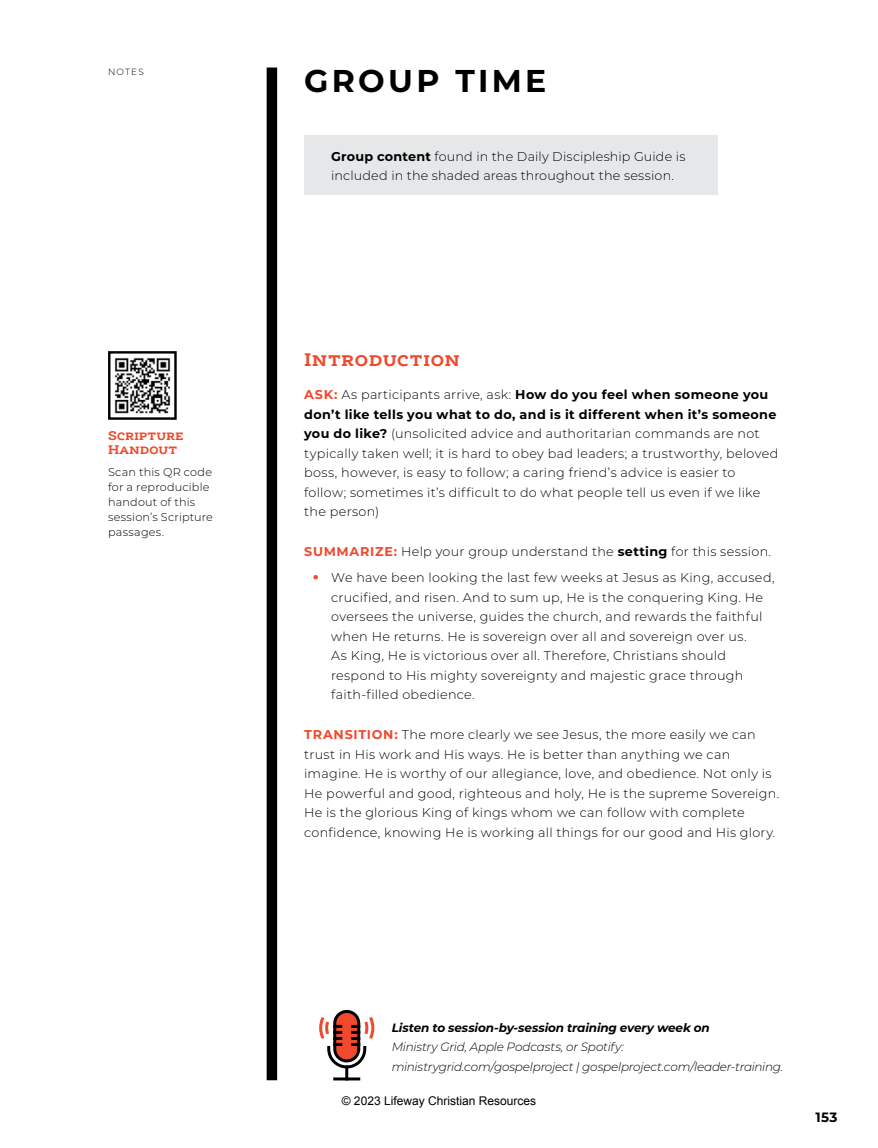
<style>
.page{position:relative;width:878px;height:1148px;background:#fff}
.page>*{position:absolute;margin:0;border:0;box-sizing:border-box;transform-origin:0 0}
.t1{font:700 31.5px "Montserrat";letter-spacing:.105em;color:#000}
.t2{font:700 19.5px "Ernestine Pro";letter-spacing:.005em;color:#f0492d}
.t3{font:700 13.5px/13.5px "Ernestine Pro";letter-spacing:-.01em;color:#f0492d}
.t4{font:700 13.5px "Montserrat";color:#000}
.t5{font:300 12.75px/19.5px "Montserrat";letter-spacing:.02em;color:#000}
.t6{font:italic 300 12px/19.5px "Montserrat";letter-spacing:-.015em;color:#000}
.t7{font:italic 700 12px "Montserrat";letter-spacing:-.01em;color:#000}
.t8{font:12px "Arial";color:#000}
.t9{font:300 11.25px/15px "Montserrat";letter-spacing:.015em;color:#000}
.t10{font:300 9px "Montserrat";letter-spacing:.125em;color:#000}
.s1{font-weight:700}
.s2{font-weight:700;color:#f0492d}
.s3{font-size:36px;color:#f0492d}
</style>
<div class="page">
<div style="left:267px;top:68px;width:10px;height:1012px;background:#000"></div>
<div style="left:304px;top:135px;width:413px;height:59px;background:#e6e7e8"></div>
<img style="left:114px;top:357px;width:57px;height:57px">
<div style="left:108px;top:351px;width:69px;height:69px;border:2px solid #000"></div>
<svg style="left:335px;top:1011px;width:24px;height:49px"></svg>
<div style="left:333px;top:1010px;width:27px;height:52px;border:3px solid #000;border-radius:12px"></div>
<hr style="left:335px;top:1077px;width:24px;height:3px;background:#000">
<svg style="left:319px;top:1015px;width:56px;height:63px"></svg>
<p class="t10" style="left:108px;top:65px;width:37px">NOTES</p>
<p class="t3" style="left:108px;top:428px;width:77px">Scripture<br>Handout</p>
<p class="t9" style="left:108px;top:463px;width:106px">Scan this QR code for a reproducible handout of this session’s Scripture passages.</p>
<h1 class="t1" style="left:304px;top:58px;width:244px">GROUP TIME</h1>
<p class="t5" style="left:331px;top:146px;width:356px"><span class="s1">Group content</span> found in the Daily Discipleship Guide is included in the shaded areas throughout the session.</p>
<h2 class="t2" style="left:304px;top:347px;width:157px">Introduction</h2>
<p class="t5" style="left:304px;top:384px;width:476px"><span class="s2">ASK:</span> As participants arrive, ask: <span class="s1">How do you feel when someone you don’t like tells you what to do, and is it different when it’s someone you do like?</span> (unsolicited advice and authoritarian commands are not typically taken well; it is hard to obey bad leaders; a trustworthy, beloved boss, however, is easy to follow; a caring friend’s advice is easier to follow; sometimes it’s difficult to do what people tell us even if we like the person)</p>
<p class="t5" style="left:304px;top:541px;width:468px"><span class="s2">SUMMARIZE:</span> Help your group understand the <span class="s1">setting</span> for this session.</p>
<p class="t5" style="left:331px;top:567px;width:445px;text-indent:-20px"><span class="s3">•</span> We have been looking the last few weeks at Jesus as King, accused, crucified, and risen. And to sum up, He is the conquering King. He oversees the universe, guides the church, and rewards the faithful when He returns. He is sovereign over all and sovereign over us.<br>As King, He is victorious over all. Therefore, Christians should respond to His mighty sovereignty and majestic grace through faith-filled obedience.</p>
<p class="t5" style="left:304px;top:724px;width:476px"><span class="s2">TRANSITION:</span> The more clearly we see Jesus, the more easily we can trust in His work and His ways. He is better than anything we can imagine. He is worthy of our allegiance, love, and obedience. Not only is He powerful and good, righteous and holy, He is the supreme Sovereign.<br>He is the glorious King of kings whom we can follow with complete confidence, knowing He is working all things for our good and His glory.</p>
<p class="t7" style="left:392px;top:1018px;width:319px">Listen to session-by-session training every week on</p>
<p class="t6" style="left:392px;top:1036px;width:393px">Ministry Grid, Apple Podcasts, or Spotify: ministrygrid.com/gospelproject | gospelproject.com/leader-training.</p>
<p class="t8" style="left:342px;top:1092px;width:196px">© 2023 Lifeway Christian Resources</p>
<p class="t4" style="left:815px;top:1107px;width:23px">153</p>
</div>
